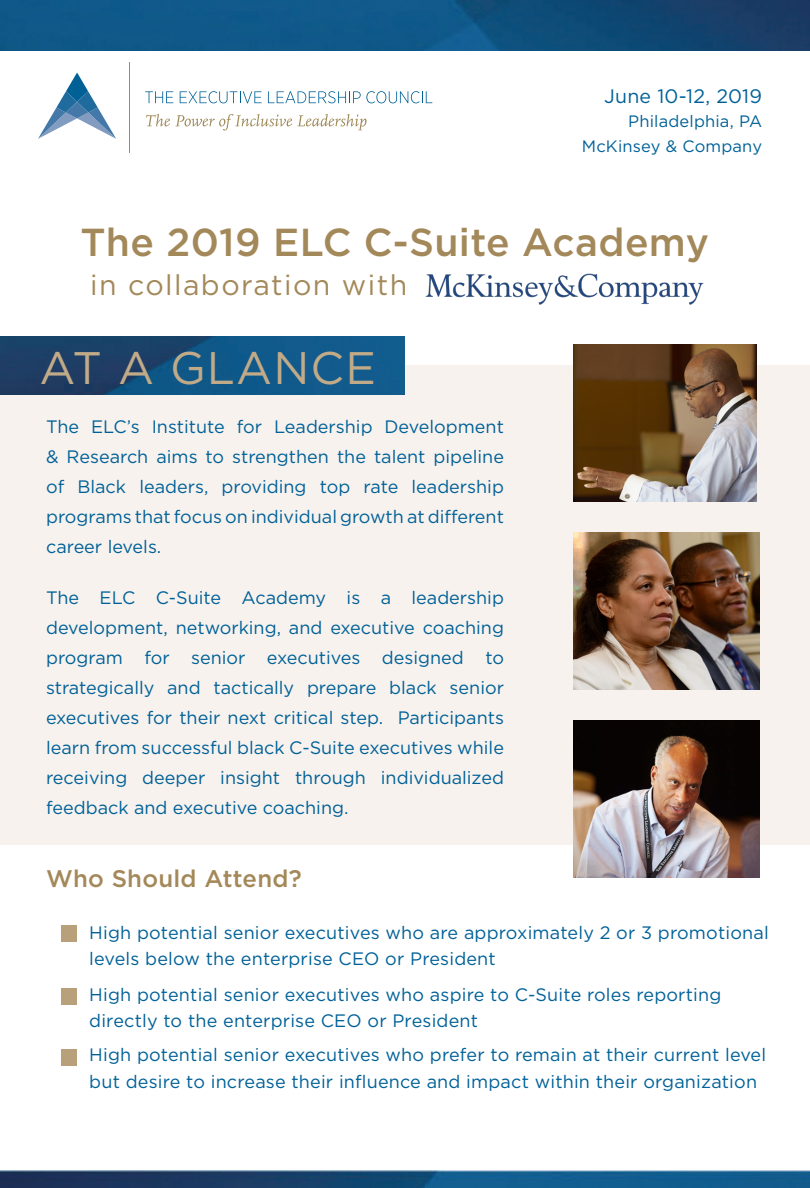
<style>
.page{position:relative;width:810px;height:1188px;background:#fff}
.page>*{position:absolute;margin:0;border:0;box-sizing:border-box;transform-origin:0 0}
.t1{font:45.6px "Gotham";letter-spacing:.025em;color:#c1aa88}
.t2{font:500 39px "Gotham";letter-spacing:.01em;color:#a38859}
.t3{font:28.5px "Gotham";letter-spacing:.05em;color:#a38859}
.t4{font:500 24px "Gotham";letter-spacing:.01em;color:#a38859}
.t5{font:19.5px "Gotham";letter-spacing:.01em;color:#006198}
.t6{font:18px/30px "Gotham";letter-spacing:.01em;color:#006198}
.t7{font:16.5px "Gotham";letter-spacing:.01em;color:#006198}
</style>
<div class="page">
<div style="left:0;top:365px;width:810px;height:480px;background:#f8f2ee"></div>
<img style="left:0;top:336px;width:404px;height:59px">
<img style="left:0;top:0;width:810px;height:50px">
<svg style="left:146px;top:114px;width:24px;height:12px"></svg>
<svg style="left:176px;top:114px;width:191px;height:17px"></svg>
<svg style="left:145px;top:91px;width:28px;height:12px"></svg>
<svg style="left:180px;top:91px;width:82px;height:12px"></svg>
<svg style="left:268px;top:91px;width:164px;height:12px"></svg>
<hr style="left:129px;top:63px;width:1px;height:90px;background:#9f8a58">
<svg style="left:38px;top:73px;width:78px;height:66px"></svg>
<div style="left:62px;top:926px;width:15px;height:16px;background:#b8a07a"></div>
<div style="left:62px;top:988px;width:15px;height:16px;background:#b8a07a"></div>
<div style="left:62px;top:1049px;width:15px;height:16px;background:#b8a07a"></div>
<img style="left:425px;top:273px;width:279px;height:32px">
<img style="left:0;top:1170px;width:810px;height:18px">
<img style="left:574px;top:345px;width:183px;height:157px">
<img style="left:574px;top:721px;width:185px;height:157px">
<img style="left:574px;top:533px;width:185px;height:157px">
<p class="t5" style="left:604px;top:85px;width:159px">June 10-12, 2019</p>
<p class="t7" style="left:628px;top:112px;width:135px">Philadelphia, PA</p>
<p class="t7" style="left:582px;top:137px;width:182px">McKinsey &amp; Company</p>
<p class="t2" style="left:81px;top:220px;width:630px">The 2019 ELC C-Suite Academy</p>
<p class="t3" style="left:90px;top:269px;width:319px">in collaboration with</p>
<p class="t1" style="left:40px;top:342px;width:338px">AT A GLANCE</p>
<p class="t6" style="left:46px;top:411px;width:459px;text-align:justify">The ELC’s Institute for Leadership Development &amp; Research aims to strengthen the talent pipeline of Black leaders, providing top rate leadership programs that focus on individual growth at different career levels.</p>
<p class="t6" style="left:46px;top:582px;width:459px;text-align:justify">The ELC C-Suite Academy is a leadership development, networking, and executive coaching program for senior executives designed to strategically and tactically prepare black senior executives for their next critical step. Participants learn from successful black C-Suite executives while receiving deeper insight through individualized feedback and executive coaching.</p>
<p class="t4" style="left:46px;top:865px;width:257px">Who Should Attend?</p>
<p class="t6" style="left:89px;top:920px;width:681px;line-height:25.5px">High potential senior executives who are approximately 2 or 3 promotional levels below the enterprise CEO or President</p>
<p class="t6" style="left:89px;top:982px;width:634px;line-height:25.5px">High potential senior executives who aspire to C-Suite roles reporting directly to the enterprise CEO or President</p>
<p class="t6" style="left:89px;top:1040px;width:678px;line-height:27px">High potential senior executives who prefer to remain at their current level but desire to increase their influence and impact within their organization</p>
</div>
